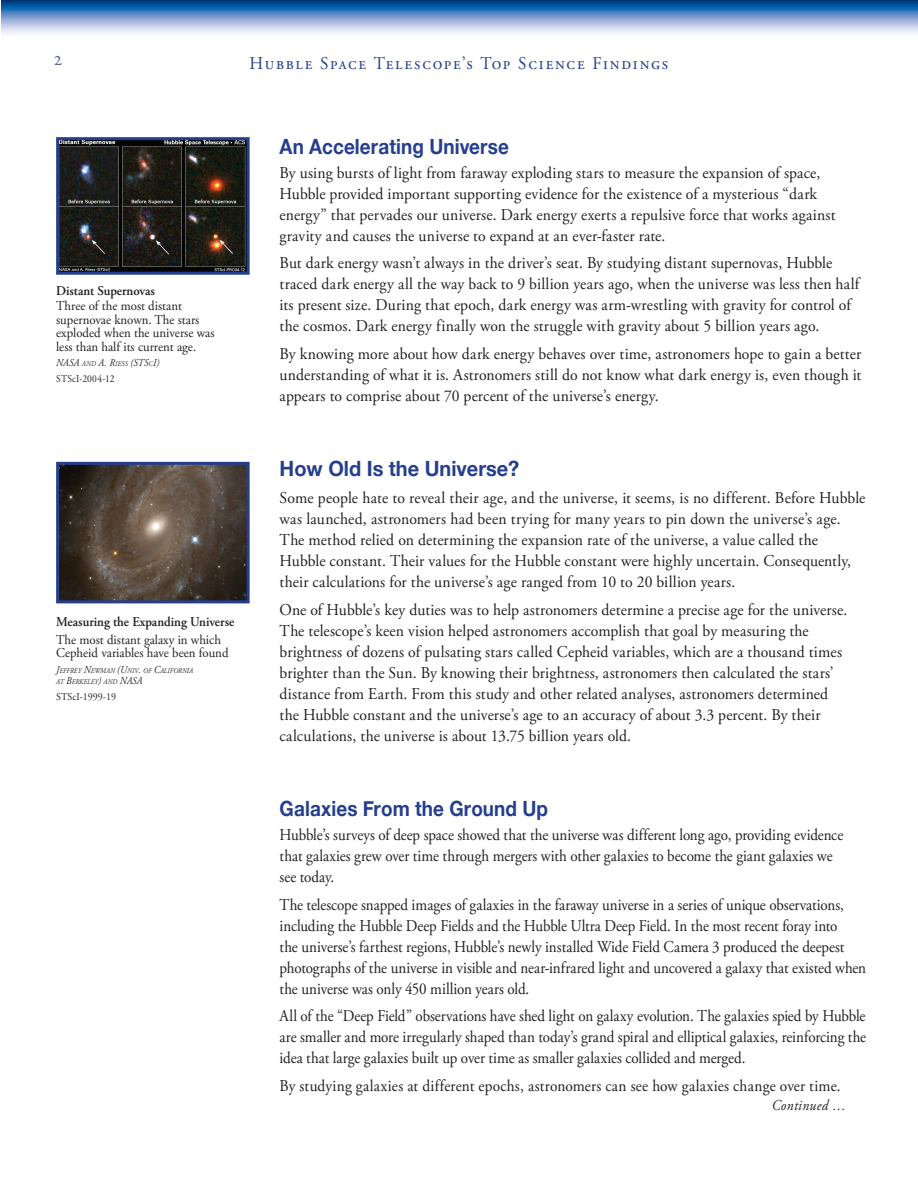
<style>
.page{position:relative;width:918px;height:1188px;background:#fff}
.page>*{position:absolute;margin:0;border:0;box-sizing:border-box;transform-origin:0 0}
.Hit__title{font:700 21px "Helvetica Neue";letter-spacing:.005em;color:#253f8e;scale:.9 1}
.Subhead_1{font:700 21px "Helvetica Neue";color:#253f8e;scale:.95 1}
.Byline{font:21px "Adobe Garamond Pro";color:#6168a7;scale:.95 1}
.Running_Head{font:18px "Adobe Garamond Pro";letter-spacing:.105em;color:#253f8e;scale:.95 1}
.Text__regular{font:16.5px/21px "Adobe Garamond Pro";letter-spacing:.01em;color:#231f20;scale:.95 1}
.Text__regular-2{font:16.5px/21px "Adobe Garamond Pro";letter-spacing:.01em;color:#231f20;scale:.91 1}
.Text__regular-3{font:16.5px "Adobe Garamond Pro";letter-spacing:.01em;color:#231f20;scale:.93 1}
.Larger_text{font:italic 15px "Adobe Garamond Pro";letter-spacing:.03em;color:#231f20;scale:.9 1}
.t1{font:13.5px/13.5px "Adobe Garamond Pro";color:#231f20;scale:.95 1}
.t2{font:600 13.5px "Adobe Garamond Pro";color:#231f20;scale:.95 1}
.t3{font:italic 10.5px "Adobe Garamond Pro";letter-spacing:.02em;color:#231f20;scale:.9 1}
.Text__regular-4{font:10.5px "Adobe Garamond Pro";letter-spacing:.025em;color:#231f20;scale:.9 1}
.Text__regular-5{font:10.5px "Adobe Garamond Pro";color:#231f20;scale:.95 1}
.Text__regular-6{font:italic 7.35px/11.2px "Adobe Garamond Pro";color:#231f20;scale:.9 1}
.s1{font-size:7.35px}
.s2{font-size:10.5px}
</style>
<div class="page">
<svg style="left:1px;top:0;width:917px;height:34px;background:#7299c9"></svg>
<img style="left:60px;top:141px;width:186px;height:130px">
<div style="left:56px;top:137px;width:194px;height:138px;border:3px solid #253f8e"></div>
<img style="left:60px;top:466px;width:186px;height:133px">
<div style="left:56px;top:462px;width:194px;height:141px;border:3px solid #253f8e"></div>
<p class="Byline" style="left:53px;top:45px;width:12px">2</p>
<p class="Running_Head" style="left:250px;top:52px;width:442px">Hubble Space Telescope’s Top Science Findings</p>
<p class="t2" style="left:56px;top:283px;width:105px">Distant Supernovas</p>
<p class="t1" style="left:56px;top:300px;width:168px">Three of the most distant supernovae known. The stars exploded when the universe was less than half its current age.</p>
<p class="t3" style="left:56px;top:356px;width:116px">NASA <span class="s1">AND</span> A. R<span class="s1">IESS</span> (STS<span class="s1">C</span>I)</p>
<p class="Text__regular-4" style="left:56px;top:373px;width:66px">STScI-2004-12</p>
<p class="t2" style="left:56px;top:614px;width:189px">Measuring the Expanding Universe</p>
<p class="t1" style="left:56px;top:633px;width:183px">The most distant galaxy in which<br>Cepheid variables have been found</p>
<p class="Text__regular-6" style="left:56px;top:665px;width:154px"><span class="s2">J</span>EFFREY <span class="s2">N</span>EWMAN <span class="s2">(U</span>NIV<span class="s2">.</span> OF <span class="s2">C</span>ALIFORNIA<br>AT <span class="s2">B</span>ERKELEY<span class="s2">)</span> AND <span class="s2">NASA</span></p>
<p class="Text__regular-5" style="left:56px;top:691px;width:65px">STScI-1999-19</p>
<p class="Hit__title" style="left:280px;top:133px;width:256px">An Accelerating Universe</p>
<p class="Text__regular" style="left:280px;top:163px;width:587px">By using bursts of light from faraway exploding stars to measure the expansion of space, Hubble provided important supporting evidence for the existence of a mysterious “dark energy” that pervades our universe. Dark energy exerts a repulsive force that works against gravity and causes the universe to expand at an ever-faster rate.</p>
<p class="Text__regular" style="left:280px;top:253px;width:612px">But dark energy wasn’t always in the driver’s seat. By studying distant supernovas, Hubble traced dark energy all the way back to 9 billion years ago, when the universe was less then half its present size. During that epoch, dark energy was arm-wrestling with gravity for control of the cosmos. Dark energy finally won the struggle with gravity about 5 billion years ago.</p>
<p class="Text__regular" style="left:280px;top:344px;width:614px;text-align:justify">By knowing more about how dark energy behaves over time, astronomers hope to gain a better understanding of what it is. Astronomers still do not know what dark energy is, even though it appears to comprise about 70 percent of the universe’s energy.</p>
<p class="Subhead_1" style="left:280px;top:456px;width:254px">How Old Is the Universe?</p>
<p class="Text__regular" style="left:280px;top:488px;width:618px">Some people hate to reveal their age, and the universe, it seems, is no different. Before Hubble was launched, astronomers had been trying for many years to pin down the universe’s age.<br>The method relied on determining the expansion rate of the universe, a value called the Hubble constant. Their values for the Hubble constant were highly uncertain. Consequently, their calculations for the universe’s age ranged from 10 to 20 billion years.</p>
<p class="Text__regular" style="left:280px;top:599px;width:599px">One of Hubble’s key duties was to help astronomers determine a precise age for the universe.<br>The telescope’s keen vision helped astronomers accomplish that goal by measuring the brightness of dozens of pulsating stars called Cepheid variables, which are a thousand times brighter than the Sun. By knowing their brightness, astronomers then calculated the stars’ distance from Earth. From this study and other related analyses, astronomers determined the Hubble constant and the universe’s age to an accuracy of about 3.3 percent. By their calculations, the universe is about 13.75 billion years old.</p>
<p class="Hit__title" style="left:280px;top:796px;width:300px">Galaxies From the Ground Up</p>
<p class="Text__regular-2" style="left:280px;top:825px;width:621px">Hubble’s surveys of deep space showed that the universe was different long ago, providing evidence that galaxies grew over time through mergers with other galaxies to become the giant galaxies we see today.</p>
<p class="Text__regular-2" style="left:280px;top:894px;width:646px">The telescope snapped images of galaxies in the faraway universe in a series of unique observations, including the Hubble Deep Fields and the Hubble Ultra Deep Field. In the most recent foray into<br>the universe’s farthest regions, Hubble’s newly installed Wide Field Camera 3 produced the deepest photographs of the universe in visible and near-infrared light and uncovered a galaxy that existed when the universe was only 450 million years old.</p>
<p class="Text__regular-2" style="left:280px;top:1006px;width:646px;text-align:justify">All of the “Deep Field” observations have shed light on galaxy evolution. The galaxies spied by Hubble are smaller and more irregularly shaped than today’s grand spiral and elliptical galaxies, reinforcing the idea that large galaxies built up over time as smaller galaxies collided and merged.</p>
<p class="Text__regular-3" style="left:280px;top:1075px;width:605px">By studying galaxies at different epochs, astronomers can see how galaxies change over time.</p>
<p class="Larger_text" style="left:772px;top:1096px;width:84px">Continued …</p>
</div>
